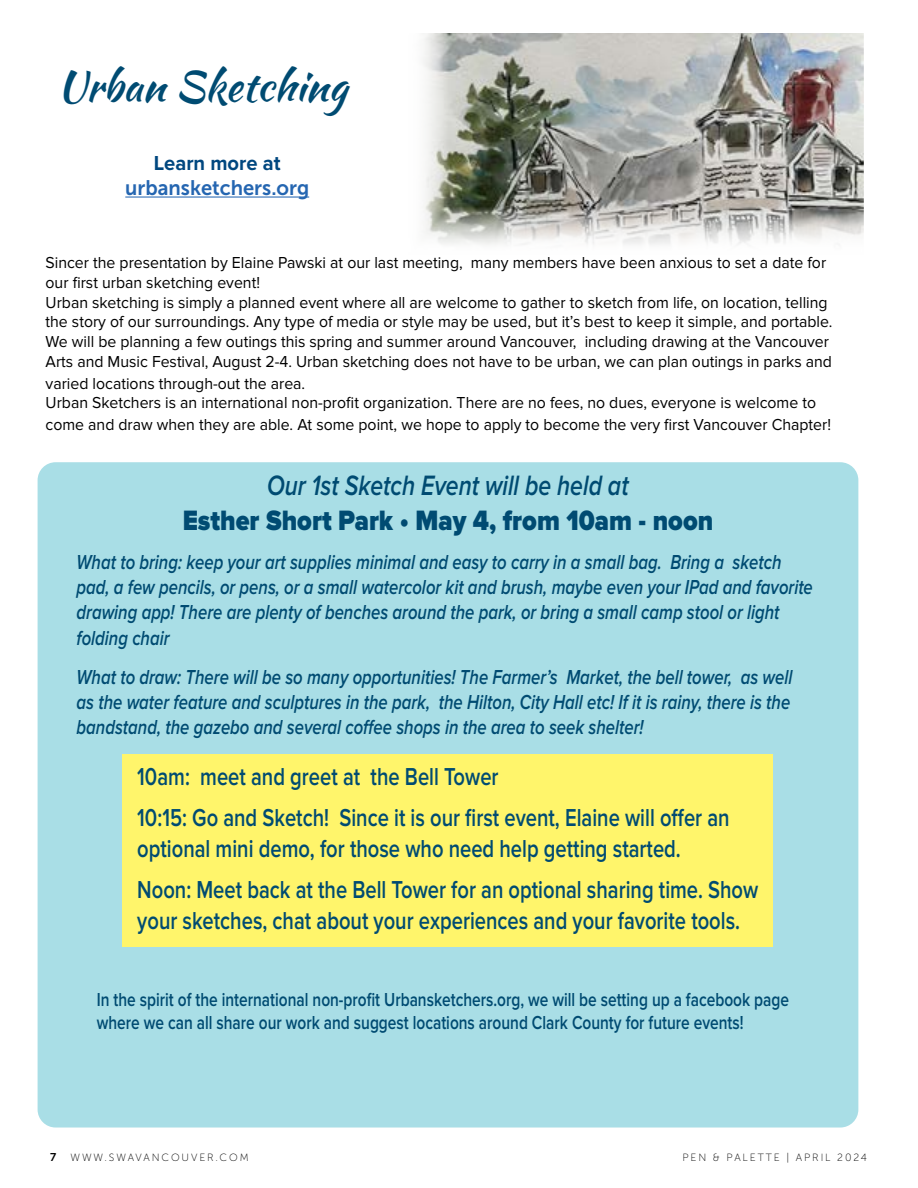
<style>
.page{position:relative;width:918px;height:1188px;background:#fff}
.page>*{position:absolute;margin:0;border:0;box-sizing:border-box;transform-origin:0 0}
.t1{font:42px "Kaushan Script";color:#004b72}
.t2{font:900 29.1px "Proxima Nova";color:#004b72;scale:.88 1}
.t3{font:italic 600 29.1px "Proxima Nova";color:#004b72;scale:.79 1}
.t4{font:600 25.35px/41.2px "Proxima Nova";color:#004b72;scale:.79 1}
.t5{font:italic 600 21px/25.2px "Proxima Nova";color:#004b72;scale:.79 1}
.t6{font:21px "Museo Sans 700";color:#2566b1;scale:.96 1}
.t7{font:700 21px "Proxima Nova";color:#00477f;scale:.96 1}
.t8{font:600 19.5px/23.4px "Proxima Nova";color:#004b72;scale:.79 1}
.t9{font:16.5px/19.8px "Proxima Nova";color:#000;scale:.96 1}
.t10{font:11.25px "Museo Sans 700";color:#000}
.t11{font:10.5px "Museo Sans 100";letter-spacing:.18em;color:#000}
</style>
<div class="page">
<img style="left:423px;top:33px;width:440px;height:212px">
<div style="left:38px;top:462px;width:820px;height:666px;background:#a9dee6;border-radius:18px"></div>
<hr style="left:125px;top:197px;width:184px;height:1px;background:#2566b1">
<div style="left:123px;top:754px;width:650px;height:193px;background:#fff56b"></div>
<h1 class="t1" style="left:57px;top:55px;width:291px">Urban Sketching</h1>
<p class="t7" style="left:154px;top:151px;width:133px">Learn more at</p>
<p class="t6" style="left:125px;top:176px;width:193px">urbansketchers.org</p>
<p class="t9" style="left:46px;top:253px;width:821px">Sincer the presentation by Elaine Pawski at our last meeting, many members have been anxious to set a date for our first urban sketching event!<br>Urban sketching is simply a planned event where all are welcome to gather to sketch from life, on location, telling the story of our surroundings. Any type of media or style may be used, but it’s best to keep it simple, and portable.<br>We will be planning a few outings this spring and summer around Vancouver, including drawing at the Vancouver Arts and Music Festival, August 2-4. Urban sketching does not have to be urban, we can plan outings in parks and</p>
<p class="t9" style="left:46px;top:373px;width:804px">varied locations through-out the area.<br>Urban Sketchers is an international non-profit organization. There are no fees, no dues, everyone is welcome to</p>
<p class="t9" style="left:46px;top:415px;width:820px">come and draw when they are able. At some point, we hope to apply to become the very first Vancouver Chapter!</p>
<h2 class="t3" style="left:267px;top:469px;width:459px">Our 1st Sketch Event will be held at</h2>
<h2 class="t2" style="left:183px;top:503px;width:604px">Esther Short Park • May 4, from 10am - noon</h2>
<p class="t5" style="left:77px;top:550px;width:934px">What to bring: keep your art supplies minimal and easy to carry in a small bag. Bring a sketch pad, a few pencils, or pens, or a small watercolor kit and brush, maybe even your IPad and favorite drawing app! There are plenty of benches around the park, or bring a small camp stool or light folding chair</p>
<p class="t5" style="left:77px;top:665px;width:908px;text-align:justify">What to draw: There will be so many opportunities! The Farmer’s Market, the bell tower, as well as the water feature and sculptures in the park, the Hilton, City Hall etc! If it is rainy, there is the bandstand, the gazebo and several coffee shops in the area to seek shelter!</p>
<h3 class="t4" style="left:137px;top:756px;width:751px">10am: meet and greet at the Bell Tower<br>10:15: Go and Sketch! Since it is our first event, Elaine will offer an</h3>
<h3 class="t4" style="left:137px;top:828px;width:788px">optional mini demo, for those who need help getting started.<br>Noon: Meet back at the Bell Tower for an optional sharing time. Show</h3>
<h3 class="t4" style="left:137px;top:900px;width:765px">your sketches, chat about your experiences and your favorite tools.</h3>
<p class="t8" style="left:97px;top:988px;width:878px">In the spirit of the international non-profit Urbansketchers.org, we will be setting up a facebook page where we can all share our work and suggest locations around Clark County for future events!</p>
<p class="t10" style="left:50px;top:1150px;width:8px">7</p>
<p class="t11" style="left:70px;top:1151px;width:180px">WWW.SWAVANCOUVER.COM</p>
<p class="t11" style="left:682px;top:1151px;width:186px">PEN &amp; PALETTE | APRIL 2024</p>
</div>
